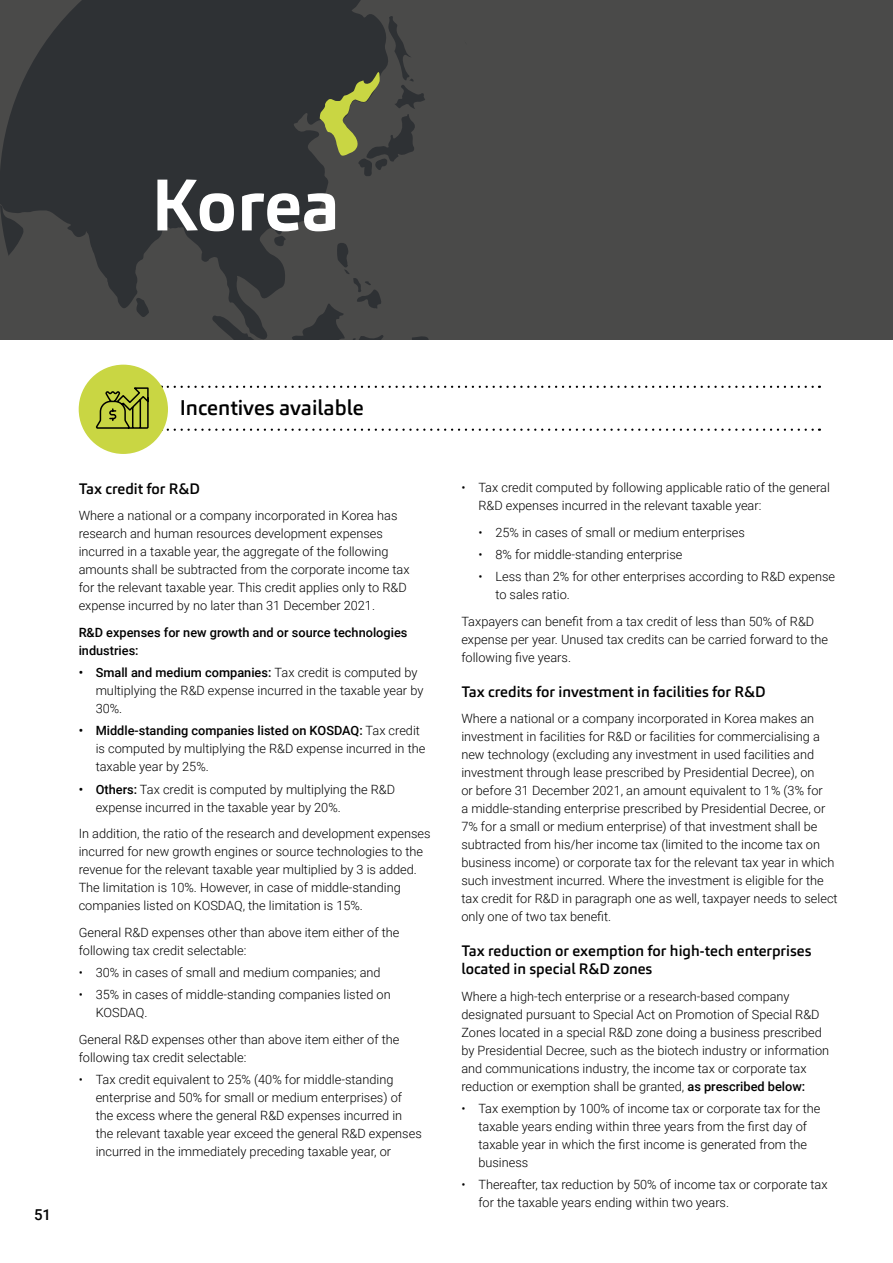
<style>
.page{position:relative;width:893px;height:1263px;background:#fff}
.page>*{position:absolute;margin:0;border:0;box-sizing:border-box;transform-origin:0 0}
.t1{font:700 72px "Carnac";letter-spacing:-.015em;color:#fff}
.t2{font:500 21px "Carnac";color:#000}
.t3{font:500 15px/18px "Carnac";color:#000}
.t4{font:500 15px "Roboto";color:#000}
.t5{font:300 12.75px/18px "Roboto";color:#000}
.t6{font:500 12.75px/18px "Roboto";color:#000}
.s1{font-weight:500}
</style>
<div class="page">
<div style="left:0;top:0;width:893px;height:340px;background:#4a4a49"></div>
<svg style="left:0;top:0;width:374px;height:444px;fill:#2e3134"></svg>
<svg style="left:134px;top:297px;width:15px;height:22px"></svg>
<svg style="left:324px;top:206px;width:9px;height:16px"></svg>
<div style="left:0;top:340px;width:893px;height:88px;background:#fff"></div>
<svg style="left:168px;top:235px;width:652px;height:209px"></svg>
<div style="left:79px;top:365px;width:89px;height:89px;background:#c9d643;border-radius:50%"></div>
<svg style="left:96px;top:387px;width:53px;height:42px"></svg>
<svg style="left:320px;top:16px;width:105px;height:160px"></svg>
<h1 class="t1" style="left:151px;top:159px;width:190px">Korea</h1>
<p class="t4" style="left:34px;top:1204px;width:19px">51</p>
<h2 class="t2" style="left:180px;top:394px;width:186px">Incentives available</h2>
<p class="t3" style="left:79px;top:480px;width:123px">Tax credit for R&amp;D</p>
<p class="t5" style="left:79px;top:506px;width:332px">Where a national or a company incorporated in Korea has research and human resources development expenses incurred in a taxable year, the aggregate of the following amounts shall be subtracted from the corporate income tax for the relevant taxable year. This credit applies only to R&amp;D expense incurred by no later than 31 December 2021.</p>
<p class="t6" style="left:79px;top:623px;width:330px">R&amp;D expenses for new growth and or source technologies industries:</p>
<p class="t5" style="left:96px;top:663px;width:329px;text-indent:-17px"><span class="s1">• Small and medium companies:</span> Tax credit is computed by multiplying the R&amp;D expense incurred in the taxable year by<br>30%.</p>
<p class="t5" style="left:96px;top:721px;width:331px;text-indent:-17px"><span class="s1">• Middle-standing companies listed on KOSDAQ:</span> Tax credit is computed by multiplying the R&amp;D expense incurred in the taxable year by 25%.</p>
<p class="t5" style="left:96px;top:780px;width:301px;text-indent:-17px"><span class="s1">• Others:</span> Tax credit is computed by multiplying the R&amp;D expense incurred in the taxable year by 20%.</p>
<p class="t5" style="left:79px;top:824px;width:353px">In addition, the ratio of the research and development expenses incurred for new growth engines or source technologies to the revenue for the relevant taxable year multiplied by 3 is added.<br>The limitation is 10%. However, in case of middle-standing companies listed on KOSDAQ, the limitation is 15%.</p>
<p class="t5" style="left:79px;top:923px;width:322px">General R&amp;D expenses other than above item either of the following tax credit selectable:</p>
<p class="t5" style="left:79px;top:963px;width:304px">• 30% in cases of small and medium companies; and</p>
<p class="t5" style="left:96px;top:985px;width:297px;text-indent:-17px">• 35% in cases of middle-standing companies listed on<br>KOSDAQ.</p>
<p class="t5" style="left:79px;top:1030px;width:322px">General R&amp;D expenses other than above item either of the following tax credit selectable:</p>
<p class="t5" style="left:96px;top:1070px;width:328px;text-indent:-17px">• Tax credit equivalent to 25% (40% for middle-standing enterprise and 50% for small or medium enterprises) of the excess where the general R&amp;D expenses incurred in the relevant taxable year exceed the general R&amp;D expenses incurred in the immediately preceding taxable year, or</p>
<p class="t5" style="left:478px;top:478px;width:353px;text-indent:-17px">• Tax credit computed by following applicable ratio of the general<br>R&amp;D expenses incurred in the relevant taxable year:</p>
<p class="t5" style="left:478px;top:523px;width:268px">• 25% in cases of small or medium enterprises</p>
<p class="t5" style="left:478px;top:545px;width:206px">• 8% for middle-standing enterprise</p>
<p class="t5" style="left:495px;top:567px;width:341px;text-indent:-17px">• Less than 2% for other enterprises according to R&amp;D expense to sales ratio.</p>
<p class="t5" style="left:461px;top:612px;width:368px">Taxpayers can benefit from a tax credit of less than 50% of R&amp;D expense per year. Unused tax credits can be carried forward to the following five years.</p>
<p class="t3" style="left:461px;top:682px;width:306px">Tax credits for investment in facilities for R&amp;D</p>
<p class="t5" style="left:461px;top:709px;width:378px">Where a national or a company incorporated in Korea makes an investment in facilities for R&amp;D or facilities for commercialising a new technology (excluding any investment in used facilities and investment through lease prescribed by Presidential Decree), on<br>or before 31 December 2021, an amount equivalent to 1% (3% for<br>a middle-standing enterprise prescribed by Presidential Decree, or 7% for a small or medium enterprise) of that investment shall be subtracted from his/her income tax (limited to the income tax on business income) or corporate tax for the relevant tax year in which such investment incurred. Where the investment is eligible for the tax credit for R&amp;D in paragraph one as well, taxpayer needs to select only one of two tax benefit.</p>
<p class="t3" style="left:461px;top:942px;width:352px">Tax reduction or exemption for high-tech enterprises located in special R&amp;D zones</p>
<p class="t5" style="left:461px;top:987px;width:369px">Where a high-tech enterprise or a research-based company designated pursuant to Special Act on Promotion of Special R&amp;D Zones located in a special R&amp;D zone doing a business prescribed by Presidential Decree, such as the biotech industry or information and communications industry, the income tax or corporate tax reduction or exemption shall be granted, <span class="s1">as prescribed below:</span></p>
<p class="t5" style="left:478px;top:1099px;width:344px;text-indent:-17px">• Tax exemption by 100% of income tax or corporate tax for the taxable years ending within three years from the first day of taxable year in which the first income is generated from the business</p>
<p class="t5" style="left:478px;top:1175px;width:351px;text-indent:-17px">• Thereafter, tax reduction by 50% of income tax or corporate tax for the taxable years ending within two years.</p>
</div>
